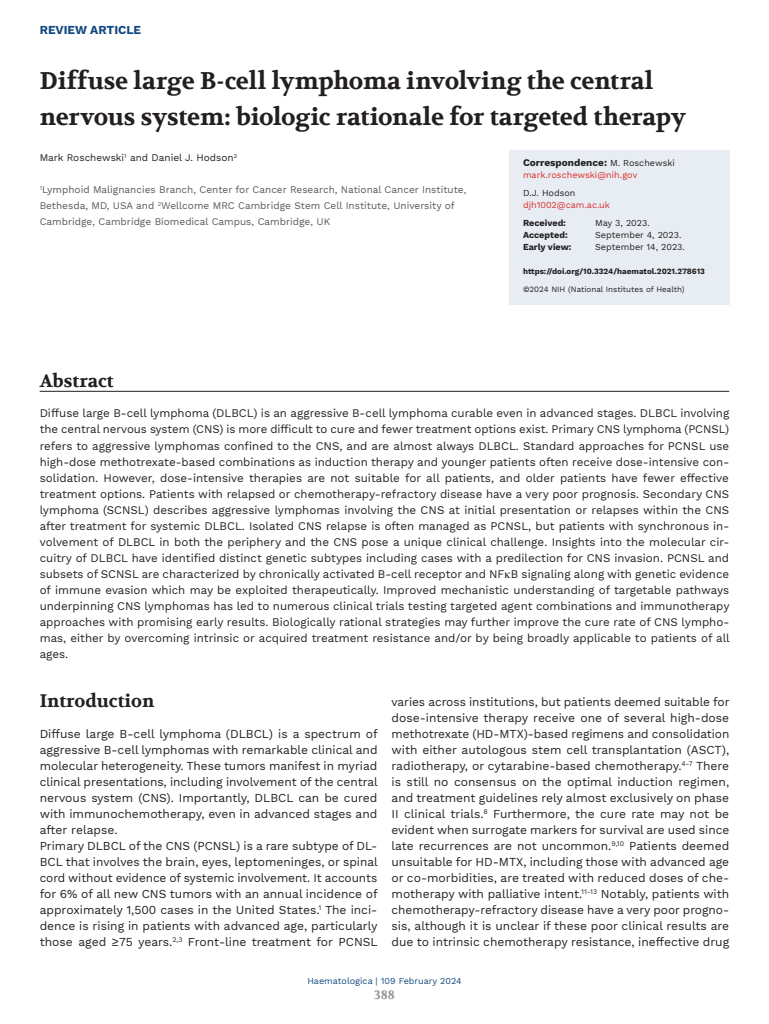
<style>
.page{position:relative;width:769px;height:1024px;background:#fff}
.page>*{position:absolute;margin:0;border:0;box-sizing:border-box;transform-origin:0 0}
.TITOLO_Articolo{font:700 24px/36px "Volkhov";letter-spacing:-.01em;color:#231f20}
.TITOLO_c18{font:700 18px "Volkhov";color:#231f20}
.TITOLO_con_filetto_sotto{font:700 18px "Volkhov";color:#231f20}
.TESTO{font:12px/16px "Work Sans";color:#231f20;text-align:justify}
.t1{font:700 12px "Work Sans";color:#134a80}
.t2{font:700 12px "Volkhov";color:#939598}
.ABSTRACT_Testo{font:11.5px/16px "Work Sans";color:#231f20;text-align:justify}
.AFFILIAZIONI{font:10px/16px "Work Sans";color:#57585a}
.AUTORI{font:10px "Work Sans";color:#231f20}
.t3{font:700 10px "Work Sans";color:#231f20}
.t4{font:9px "Work Sans";color:#231f20}
.t5{font:9px "Work Sans";color:#e02b2b}
.t6{font:9px "Work Sans";color:#134a80}
.t7{font:700 9px "Work Sans";color:#231f20}
.SCHEDA_Sito{font:700 8px "Work Sans";color:#231f20}
.t8{font:8px "Work Sans";color:#231f20}
.s1{font-weight:400;font-size:9px}
</style>
<div class="page">
<div style="left:508px;top:142px;width:221px;height:163px;background:#e7edf2"></div>
<hr style="left:40px;top:391px;width:689px;height:1px;background:#231f20">
<div style="left:494px;top:134px;width:249px;height:16px;background:#fff"></div>
<p class="t1" style="left:40px;top:23px;width:103px">REVIEW ARTICLE</p>
<p class="TITOLO_Articolo" style="left:40px;top:63px;width:647px">Diffuse large B-cell lymphoma involving the central nervous system: biologic rationale for targeted therapy</p>
<p class="t3" style="left:523px;top:156px;width:153px">Correspondence: <span class="s1">M. Roschewski</span></p>
<p class="t5" style="left:523px;top:169px;width:116px">mark.roschewski@nih.gov</p>
<p class="t4" style="left:523px;top:187px;width:54px">D.J. Hodson</p>
<p class="t5" style="left:523px;top:199px;width:88px">djh1002@cam.ac.uk</p>
<p class="t7" style="left:523px;top:217px;width:44px">Received:</p>
<p class="t4" style="left:595px;top:217px;width:56px">May 3, 2023.</p>
<p class="t7" style="left:523px;top:229px;width:46px">Accepted:</p>
<p class="t4" style="left:595px;top:229px;width:88px">September 4, 2023.</p>
<p class="t7" style="left:523px;top:241px;width:50px">Early view:</p>
<p class="t4" style="left:595px;top:241px;width:91px">September 14, 2023.</p>
<p class="SCHEDA_Sito" style="left:523px;top:266px;width:183px">https://doi.org/10.3324/haematol.2021.278613</p>
<p class="t8" style="left:523px;top:284px;width:163px">©2024 NIH (National Institutes of Health)</p>
<p class="AUTORI" style="left:40px;top:152px;width:199px">Mark Roschewski<sup>1</sup> and Daniel J. Hodson<sup>2</sup></p>
<p class="AFFILIAZIONI" style="left:40px;top:182px;width:428px"><sup>1</sup>Lymphoid Malignancies Branch, Center for Cancer Research, National Cancer Institute,<br>Bethesda, MD, USA and <sup>2</sup>Wellcome MRC Cambridge Stem Cell Institute, University of<br>Cambridge, Cambridge Biomedical Campus, Cambridge, UK</p>
<p class="TITOLO_con_filetto_sotto" style="left:40px;top:370px;width:75px">Abstract</p>
<p class="ABSTRACT_Testo" style="left:40px;top:406px;width:691px">Diffuse large B-cell lymphoma (DLBCL) is an aggressive B-cell lymphoma curable even in advanced stages. DLBCL involving the central nervous system (CNS) is more difficult to cure and fewer treatment options exist. Primary CNS lymphoma (PCNSL) refers to aggressive lymphomas confined to the CNS, and are almost always DLBCL. Standard approaches for PCNSL use high-dose methotrexate-based combinations as induction therapy and younger patients often receive dose-intensive con&shy;solidation. However, dose-intensive therapies are not suitable for all patients, and older patients have fewer effective treatment options. Patients with relapsed or chemotherapy-refractory disease have a very poor prognosis. Secondary CNS lymphoma (SCNSL) describes aggressive lymphomas involving the CNS at initial presentation or relapses within the CNS after treatment for systemic DLBCL. Isolated CNS relapse is often managed as PCNSL, but patients with synchronous in&shy;volvement of DLBCL in both the periphery and the CNS pose a unique clinical challenge. Insights into the molecular cir&shy;cuitry of DLBCL have identified distinct genetic subtypes including cases with a predilection for CNS invasion. PCNSL and subsets of SCNSL are characterized by chronically activated B-cell receptor and NF B signaling along with genetic evidence of immune evasion which may be exploited therapeutically. Improved mechanistic understanding of targetable pathways underpinning CNS lymphomas has led to numerous clinical trials testing targeted agent combinations and immunotherapy approaches with promising early results. Biologically rational strategies may further improve the cure rate of CNS lympho&shy;mas, either by overcoming intrinsic or acquired treatment resistance and/or by being broadly applicable to patients of all ages.</p>
<p class="TITOLO_c18" style="left:40px;top:690px;width:116px">Introduction</p>
<p class="TESTO" style="left:40px;top:726px;width:339px">Diffuse large B-cell lymphoma (DLBCL) is a spectrum of aggressive B-cell lymphomas with remarkable clinical and molecular heterogeneity. These tumors manifest in myriad clinical presentations, including involvement of the central nervous system (CNS). Importantly, DLBCL can be cured with immunochemotherapy, even in advanced stages and after relapse.</p>
<p class="TESTO" style="left:40px;top:838px;width:339px">Primary DLBCL of the CNS (PCNSL) is a rare subtype of DL-BCL that involves the brain, eyes, leptomeninges, or spinal cord without evidence of systemic involvement. It accounts for 6% of all new CNS tumors with an annual incidence of approximately 1,500 cases in the United States.<sup>1</sup> The inci&shy;dence is rising in patients with advanced age, particularly those aged ≥75 years.<sup>2,3</sup> Front-line treatment for PCNSL</p>
<p class="TESTO" style="left:391px;top:694px;width:339px">varies across institutions, but patients deemed suitable for dose-intensive therapy receive one of several high-dose methotrexate (HD-MTX)-based regimens and consolidation with either autologous stem cell transplantation (ASCT), radiotherapy, or cytarabine-based chemotherapy.<sup>4-7</sup> There is still no consensus on the optimal induction regimen, and treatment guidelines rely almost exclusively on phase II clinical trials.<sup>8</sup> Furthermore, the cure rate may not be evident when surrogate markers for survival are used since late recurrences are not uncommon.<sup>9,10</sup> Patients deemed unsuitable for HD-MTX, including those with advanced age or co-morbidities, are treated with reduced doses of che&shy;motherapy with palliative intent.<sup>11-13</sup> Notably, patients with chemotherapy-refractory disease have a very poor progno&shy;sis, although it is unclear if these poor clinical results are due to intrinsic chemotherapy resistance, ineffective drug</p>
<p class="t6" style="left:307px;top:975px;width:156px">Haematologica | 109 February 2024</p>
<p class="t2" style="left:374px;top:987px;width:22px">388</p>
</div>
